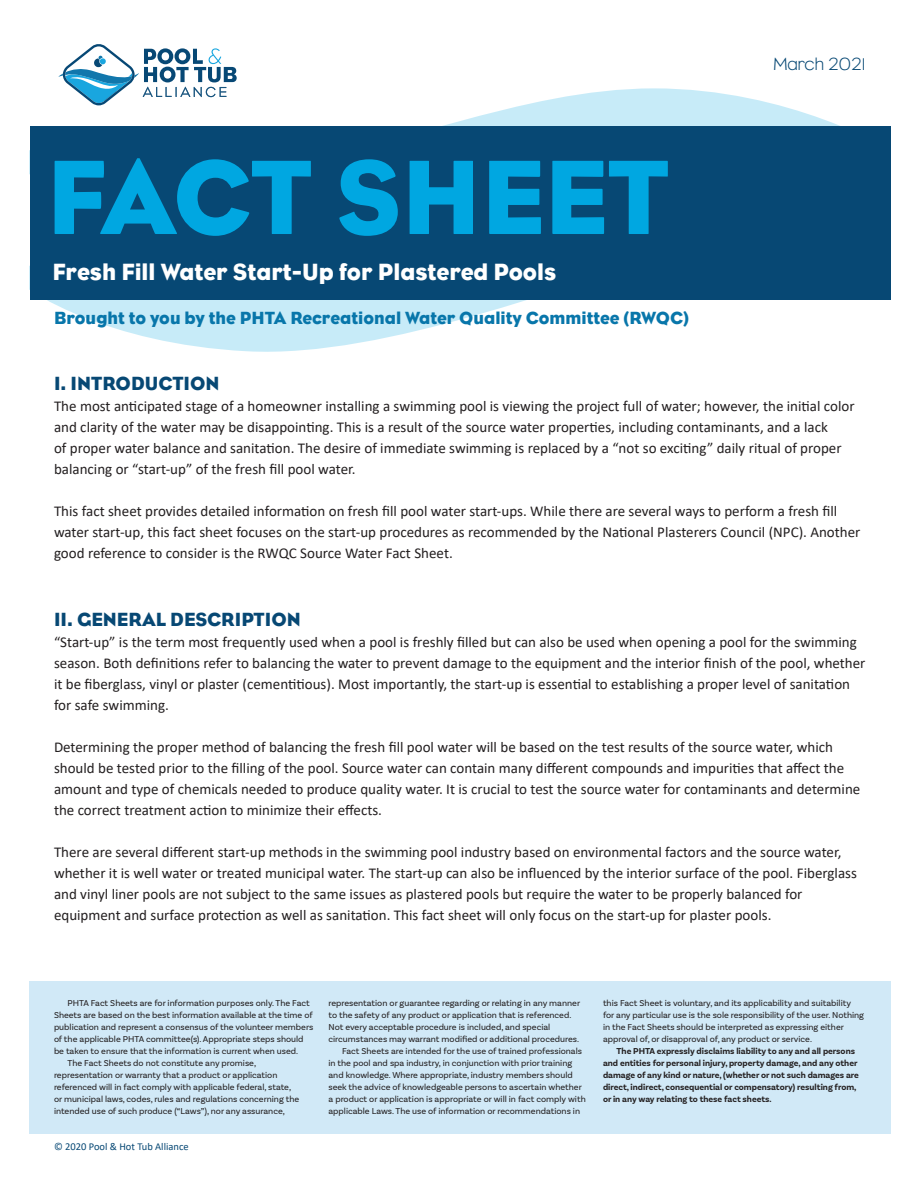
<style>
.page{position:relative;width:918px;height:1188px;background:#fff}
.page>*{position:absolute;margin:0;border:0;box-sizing:border-box;transform-origin:0 0}
.t1{font:108px "Eagle";color:#00a7e1}
.t2{font:24px "Eagle";color:#fff}
.t3{font:19.5px "Eagle";color:#074874}
.t4{font:18px "Eagle";color:#0876aa}
.t5{font:300 18px "Eagle";color:#074874}
.t6{font:15px/21px "Calibri";color:#231f20}
.t7{font:10.5px "Calibri";color:#074874}
.t8{font:9px/12px "Basic Sans";color:#231f20}
.t9{font:700 9px/12px "Basic Sans";color:#231f20}
</style>
<div class="page">
<svg style="left:29px;top:238px;width:862px;height:114px"></svg>
<svg style="left:29px;top:88px;width:862px;height:150px"></svg>
<div style="left:30px;top:126px;width:860px;height:173px;background:#074874"></div>
<div style="left:29px;top:981px;width:862px;height:152px;background:#d1e9f7"></div>
<svg style="left:58px;top:44px;width:179px;height:61px"></svg>
<h1 class="t1" style="left:46px;top:136px;width:625px">FACT SHEET</h1>
<h2 class="t2" style="left:52px;top:258px;width:505px">Fresh Fill Water Start-Up for Plastered Pools</h2>
<p class="t4" style="left:54px;top:307px;width:637px">Brought to you by the PHTA Recreational Water Quality Committee (RWQC)</p>
<p class="t5" style="left:774px;top:54px;width:93px">March 2021</p>
<h3 class="t3" style="left:54px;top:373px;width:167px">I. INTRODUCTION</h3>
<p class="t6" style="left:54px;top:395px;width:802px">The most anticipated stage of a homeowner installing a swimming pool is viewing the project full of water; however, the initial color and clarity of the water may be disappointing. This is a result of the source water properties, including contaminants, and a lack<br>of proper water balance and sanitation. The desire of immediate swimming is replaced by a “not so exciting” daily ritual of proper balancing or “start-up” of the fresh fill pool water.</p>
<p class="t6" style="left:54px;top:500px;width:808px">This fact sheet provides detailed information on fresh fill pool water start-ups. While there are several ways to perform a fresh fill water start-up, this fact sheet focuses on the start-up procedures as recommended by the National Plasterers Council (NPC). Another good reference to consider is the RWQC Source Water Fact Sheet.</p>
<h3 class="t3" style="left:54px;top:608px;width:248px">II. GENERAL DESCRIPTION</h3>
<p class="t6" style="left:54px;top:631px;width:813px">“Start-up” is the term most frequently used when a pool is freshly filled but can also be used when opening a pool for the swimming season. Both definitions refer to balancing the water to prevent damage to the equipment and the interior finish of the pool, whether it be fiberglass, vinyl or plaster (cementitious). Most importantly, the start-up is essential to establishing a proper level of sanitation for safe swimming.</p>
<p class="t6" style="left:54px;top:736px;width:808px">Determining the proper method of balancing the fresh fill pool water will be based on the test results of the source water, which should be tested prior to the filling of the pool. Source water can contain many different compounds and impurities that affect the amount and type of chemicals needed to produce quality water. It is crucial to test the source water for contaminants and determine the correct treatment action to minimize their effects.</p>
<p class="t6" style="left:54px;top:841px;width:804px">There are several different start-up methods in the swimming pool industry based on environmental factors and the source water, whether it is well water or treated municipal water. The start-up can also be influenced by the interior surface of the pool. Fiberglass and vinyl liner pools are not subject to the same issues as plastered pools but require the water to be properly balanced for equipment and surface protection as well as sanitation. This fact sheet will only focus on the start-up for plaster pools.</p>
<p class="t8" style="left:68px;top:997px;width:244px">PHTA Fact Sheets are for information purposes only. The Fact</p>
<p class="t8" style="left:54px;top:1009px;width:260px">Sheets are based on the best information available at the time of</p>
<p class="t8" style="left:54px;top:1021px;width:261px">publication and represent a consensus of the volunteer members</p>
<p class="t8" style="left:54px;top:1033px;width:251px">of the applicable PHTA committee(s). Appropriate steps should</p>
<p class="t8" style="left:54px;top:1045px;width:246px">be taken to ensure that the information is current when used.</p>
<p class="t8" style="left:68px;top:1057px;width:190px">The Fact Sheets do not constitute any promise,</p>
<p class="t8" style="left:54px;top:1069px;width:225px">representation or warranty that a product or application</p>
<p class="t8" style="left:54px;top:1081px;width:239px">referenced will in fact comply with applicable federal, state,</p>
<p class="t8" style="left:54px;top:1093px;width:247px">or municipal laws, codes, rules and regulations concerning the</p>
<p class="t8" style="left:54px;top:1105px;width:233px">intended use of such produce (“Laws”), nor any assurance,</p>
<p class="t7" style="left:54px;top:1139px;width:136px">© 2020 Pool &amp; Hot Tub Alliance</p>
<p class="t8" style="left:328px;top:997px;width:253px">representation or guarantee regarding or relating in any manner</p>
<p class="t8" style="left:328px;top:1009px;width:244px">to the safety of any product or application that is referenced.</p>
<p class="t8" style="left:328px;top:1021px;width:223px">Not every acceptable procedure is included, and special</p>
<p class="t8" style="left:328px;top:1033px;width:252px">circumstances may warrant modified or additional procedures.</p>
<p class="t8" style="left:342px;top:1045px;width:242px">Fact Sheets are intended for the use of trained professionals</p>
<p class="t8" style="left:328px;top:1057px;width:245px">in the pool and spa industry, in conjunction with prior training</p>
<p class="t8" style="left:328px;top:1069px;width:246px">and knowledge. Where appropriate, industry members should</p>
<p class="t8" style="left:328px;top:1081px;width:255px">seek the advice of knowledgeable persons to ascertain whether</p>
<p class="t8" style="left:328px;top:1093px;width:259px">a product or application is appropriate or will in fact comply with</p>
<p class="t8" style="left:328px;top:1105px;width:253px">applicable Laws. The use of information or recommendations in</p>
<p class="t8" style="left:603px;top:997px;width:263px">this Fact Sheet is voluntary, and its applicability and suitability for any particular use is the sole responsibility of the user. Nothing in the Fact Sheets should be interpreted as expressing either approval of, or disapproval of, any product or service.</p>
<p class="t9" style="left:603px;top:1045px;width:258px;text-indent:14px">The PHTA expressly disclaims liability to any and all persons and entities for personal injury, property damage, and any other damage of any kind or nature, (whether or not such damages are direct, indirect, consequential or compensatory) resulting from, or in any way relating to these fact sheets.</p>
</div>
